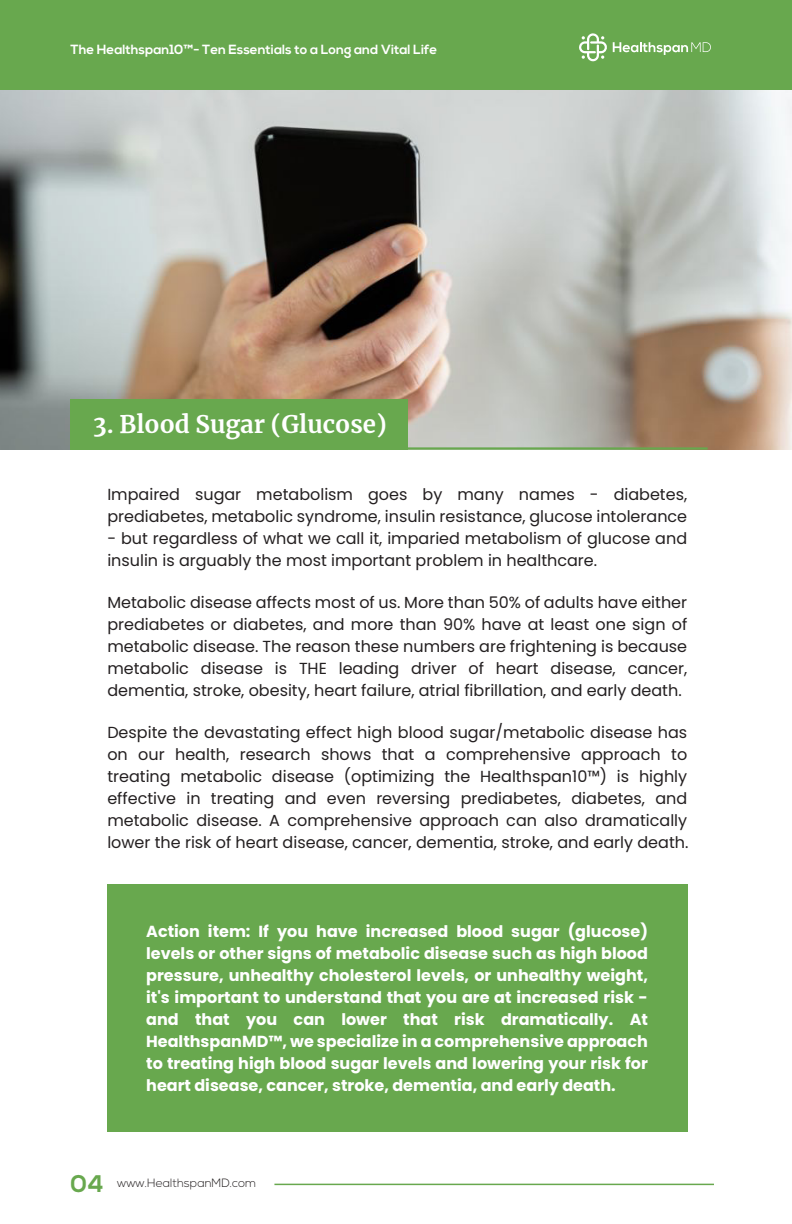
<style>
.page{position:relative;width:792px;height:1224px;background:#fff}
.page>*{position:absolute;margin:0;border:0;box-sizing:border-box;transform-origin:0 0}
.t1{font:700 24px "Merriweather";color:#fff}
.t2{font:700 24px "Nexa";color:#68a84e}
.t3{font:16px/22px "Poppins";color:#231f20}
.t4{font:700 16px/22px "Poppins";color:#fff;text-align:justify}
.t5{font:700 13.4px "Nexa";color:#fff}
.t6{font:300 12px "Nexa";color:#231f20}
</style>
<div class="page">
<img style="left:0;top:90px;width:792px;height:360px">
<div style="left:107px;top:884px;width:580px;height:248px;background:#68a84e"></div>
<div style="left:70px;top:399px;width:338px;height:51px;background:#68a84e"></div>
<hr style="left:70px;top:447px;width:638px;height:3px;background:#68a84e">
<hr style="left:274px;top:1184px;width:440px;height:1px;background:#68a84e">
<div style="left:0;top:0;width:792px;height:90px;background:#68a84e"></div>
<svg style="left:579px;top:33px;width:132px;height:29px"></svg>
<p class="t5" style="left:70px;top:42px;width:368px">The Healthspan10™- Ten Essentials to a Long and Vital Life</p>
<h1 class="t1" style="left:93px;top:407px;width:295px">3. Blood Sugar (Glucose)</h1>
<p class="t3" style="left:107px;top:483px;width:581px">Impaired sugar metabolism goes by many names - diabetes, prediabetes, metabolic syndrome, insulin resistance, glucose intolerance</p>
<p class="t3" style="left:107px;top:527px;width:581px">- but regardless of what we call it, imparied metabolism of glucose and insulin is arguably the most important problem in healthcare.</p>
<p class="t3" style="left:107px;top:591px;width:581px;text-align:justify">Metabolic disease affects most of us. More than 50% of adults have either prediabetes or diabetes, and more than 90% have at least one sign of metabolic disease. The reason these numbers are frightening is because metabolic disease is THE leading driver of heart disease, cancer, dementia, stroke, obesity, heart failure, atrial fibrillation, and early death.</p>
<p class="t3" style="left:107px;top:721px;width:583px;text-align:justify">Despite the devastating effect high blood sugar/metabolic disease has on our health, research shows that a comprehensive approach to treating metabolic disease (optimizing the Healthspan10™) is highly effective in treating and even reversing prediabetes, diabetes, and metabolic disease. A comprehensive approach can also dramatically lower the risk of heart disease, cancer, dementia, stroke, and early death.</p>
<p class="t4" style="left:146px;top:921px;width:503px">Action item: If you have increased blood sugar (glucose) levels or other signs of metabolic disease such as high blood pressure, unhealthy cholesterol levels, or unhealthy weight, it's important to understand that you are at increased risk - and that you can lower that risk dramatically. At HealthspanMD™, we specialize in a comprehensive approach to treating high blood sugar levels and lowering your risk for heart disease, cancer, stroke, dementia, and early death.</p>
<h1 class="t2" style="left:70px;top:1170px;width:35px">04</h1>
<p class="t6" style="left:117px;top:1176px;width:141px">www.HealthspanMD.com</p>
</div>
